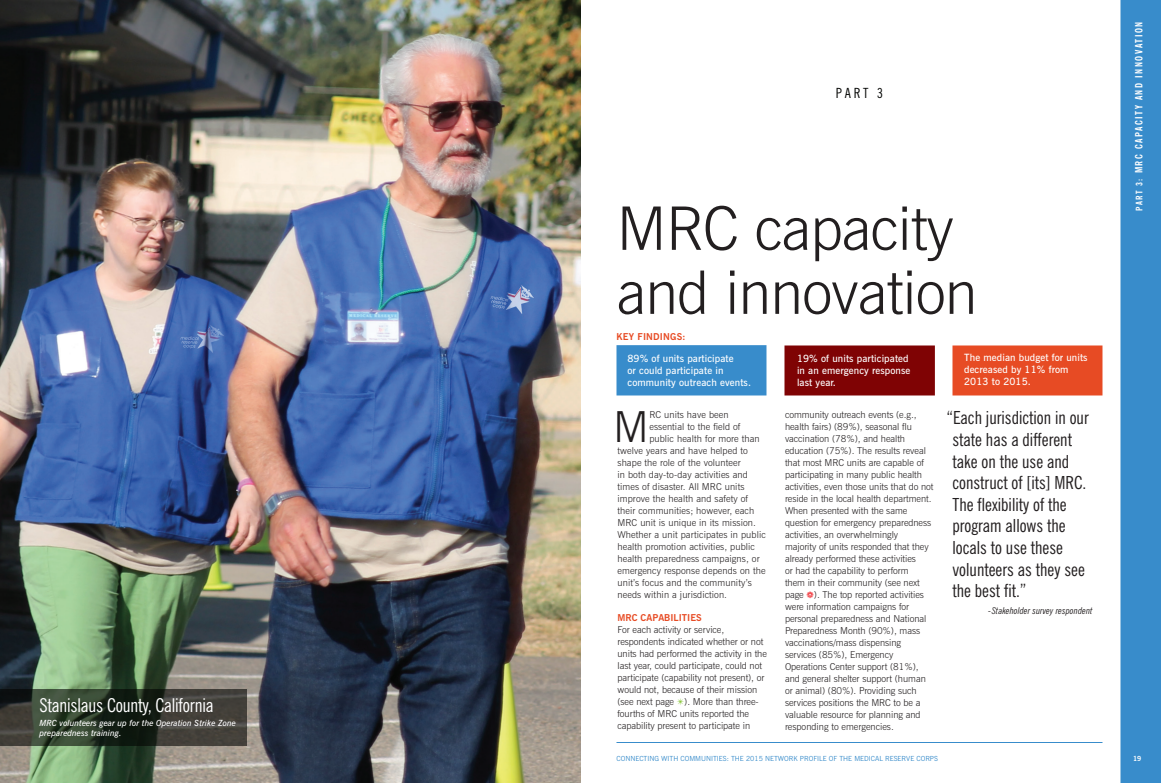
<style>
.page{position:relative;width:1161px;height:783px;background:#fff}
.page>*{position:absolute;margin:0;border:0;box-sizing:border-box;transform-origin:0 0}
.t1{font:300 60px/64px "News Gothic BT";letter-spacing:-.015em;color:#231f20}
.t2{font:300 42.7px "News Gothic BT";color:#231f20}
.t3{font:condensed 19px "News Gothic BT";letter-spacing:-.01em;color:#fff}
.t4{font:condensed 18px/21.6px "News Gothic BT";color:#231f20}
.t5{font:condensed 14px "News Gothic BT";color:#040503}
.t6{font:600 10px/12px "News Gothic BT";letter-spacing:.01em;color:#fff}
.t7{font:700 condensed 10px "News Gothic BT";letter-spacing:.15em;color:#fff}
.t8{font:300 9.5px/12px "News Gothic BT";letter-spacing:-.005em;color:#231f20}
.t9{font:italic condensed 9.5px "News Gothic BT";letter-spacing:.01em;color:#231f20}
.t10{font:700 9.5px "News Gothic BT";color:#e74b24}
.t11{font:700 9.5px "News Gothic BT";letter-spacing:.02em;color:#e74b24}
.t12{font:italic 600 9px "News Gothic BT";color:#fff}
.t13{font:italic 600 8.5px/10.2px "News Gothic BT";color:#fff}
.t14{font:7px "News Gothic BT";color:#388ccb}
.t15{font:700 7px "News Gothic BT";color:#fff}
.s1{font-size:9px}
</style>
<div class="page">
<div style="left:1120px;top:0;width:41px;height:783px;background:#388ccb"></div>
<hr style="left:616px;top:742px;width:486px;height:1px;background:#388ccb">
<img style="left:0;top:0;width:580px;height:783px">
<svg style="left:0;top:690px;width:248px;height:56px;background:#32382e"></svg>
<div style="left:616px;top:345px;width:150px;height:50px;background:#388ccb"></div>
<div style="left:784px;top:346px;width:151px;height:50px;background:#7f0304"></div>
<div style="left:952px;top:346px;width:150px;height:50px;background:#e74b24"></div>
<h3 class="t3" style="left:40px;top:694px;width:176px">Stanislaus County, California</h3>
<p class="t12" style="left:40px;top:698px;width:26px">XXXXX</p>
<p class="t13" style="left:40px;top:718px;width:198px">MRC volunteers gear up for the Operation Strike Zone preparedness training.</p>
<h3 class="t5" style="left:836px;top:84px;width:49px">PART 3</h3>
<h1 class="t1" style="left:616px;top:196px;width:363px">MRC capacity and innovation</h1>
<p class="t11" style="left:616px;top:331px;width:71px">KEY FINDINGS:</p>
<p class="t6" style="left:628px;top:353px;width:125px">89% of units participate<br>or could participate in community outreach events.</p>
<h2 class="t2" style="left:613px;top:401px;width:37px">M</h2>
<p class="t8" style="left:649px;top:408px;width:81px">RC units have been</p>
<p class="t8" style="left:649px;top:420px;width:93px">essential to the field of</p>
<p class="t8" style="left:649px;top:432px;width:112px">public health for more than</p>
<p class="t8" style="left:617px;top:444px;width:132px">twelve years and have helped to</p>
<p class="t8" style="left:617px;top:456px;width:125px">shape the role of the volunteer</p>
<p class="t8" style="left:617px;top:468px;width:132px">in both day-to-day activities and</p>
<p class="t8" style="left:617px;top:480px;width:128px">times of disaster. All MRC units</p>
<p class="t8" style="left:617px;top:492px;width:132px">improve the health and safety of</p>
<p class="t8" style="left:617px;top:504px;width:138px">their communities; however, each</p>
<p class="t8" style="left:617px;top:516px;width:140px">MRC unit is unique in its mission.</p>
<p class="t8" style="left:617px;top:528px;width:150px">Whether a unit participates in public</p>
<p class="t8" style="left:617px;top:540px;width:139px">health promotion activities, public</p>
<p class="t8" style="left:617px;top:552px;width:144px">health preparedness campaigns, or</p>
<p class="t8" style="left:617px;top:564px;width:150px">emergency response depends on the</p>
<p class="t8" style="left:617px;top:576px;width:136px">unit’s focus and the community’s</p>
<p class="t8" style="left:617px;top:588px;width:111px">needs within a jurisdiction.</p>
<p class="t10" style="left:617px;top:611px;width:86px">MRC CAPABILITIES</p>
<p class="t8" style="left:617px;top:623px;width:151px">For each activity or service, respondents indicated whether or not units had performed the activity in the last year, could participate, could not participate (capability not present), or would not, because of their mission (see next page ). More than three&shy;fourths of MRC units reported the capability present to participate in</p>
<p class="t6" style="left:797px;top:352px;width:115px">19% of units participated in an emergency response last year.</p>
<p class="t6" style="left:964px;top:352px;width:125px">The median budget for units decreased by 11% from<br>2013 to 2015.</p>
<p class="t8" style="left:785px;top:408px;width:150px">community outreach events (e.g., health fairs) (89%), seasonal flu vaccination (78%), and health education (75%). The results reveal that most MRC units are capable of participating in many public health activities, even those units that do not reside in the local health department.<br>When presented with the same question for emergency preparedness activities, an overwhelmingly<br>majority of units responded that they already performed these activities<br>or had the capability to perform<br>them in their community (see next page ). The top reported activities were information campaigns for personal preparedness and National Preparedness Month (90%), mass vaccinations/mass dispensing services (85%), Emergency Operations Center support (81%), and general shelter support (human or animal) (80%). Providing such services positions the MRC to be a valuable resource for planning and responding to emergencies.</p>
<h3 class="t4" style="left:952px;top:407px;width:138px;text-indent:-6px">“Each jurisdiction in our state has a different take on the use and construct of [its] MRC.<br>The flexibility of the program allows the locals to use these volunteers as they see the best fit.”</h3>
<p class="t9" style="left:988px;top:605px;width:106px">-Stakeholder survey respondent</p>
<p class="t14" style="left:616px;top:754px;width:323px">CONNECTING WITH COMMUNITIES: THE 2015 NETWORK PROFILE OF THE MEDICAL RESERVE CORPS</p>
<p class="t7" style="left:1133px;top:211px;width:190px;rotate:-90deg"><span class="s1">PART 3:</span> MRC CAPACITY AND INNOVATION</p>
<p class="t15" style="left:1133px;top:754px;width:10px">19</p>
</div>
